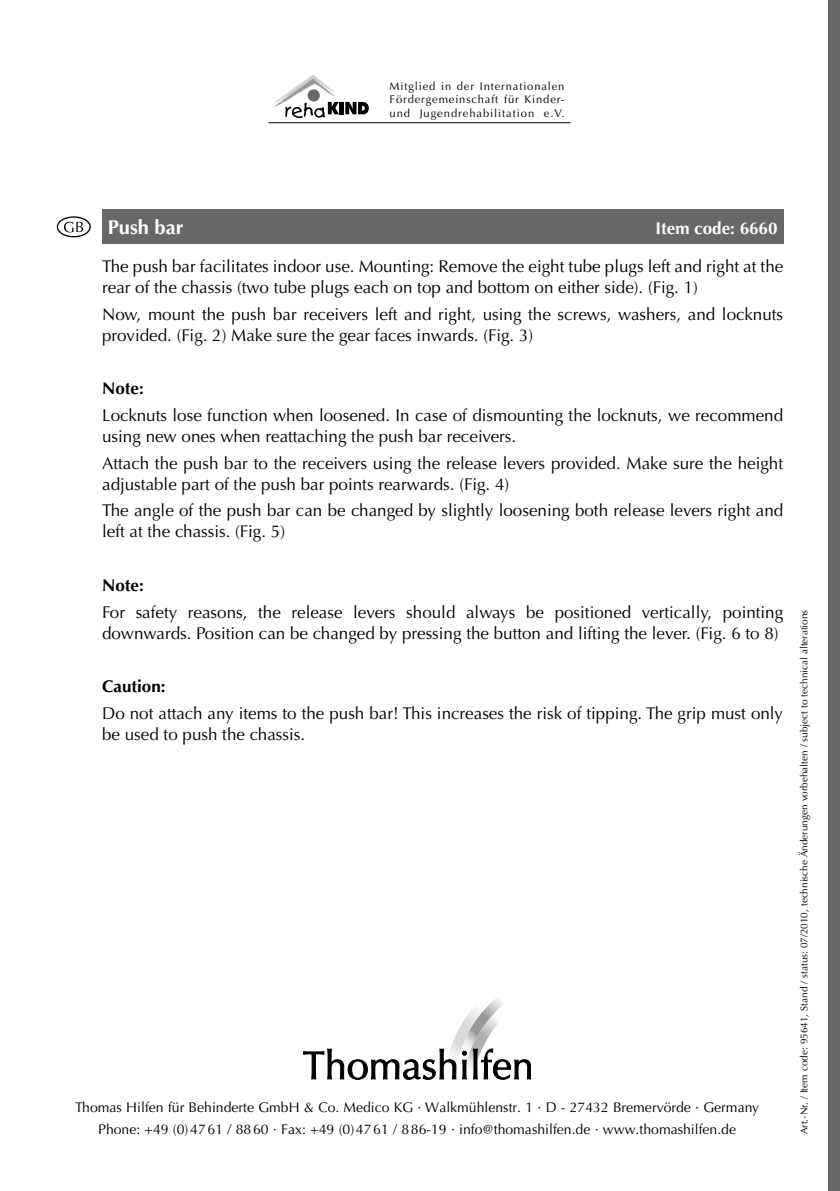
<style>
.page{position:relative;width:840px;height:1191px;background:#fff}
.page>*{position:absolute;margin:0;border:0;box-sizing:border-box;transform-origin:0 0}
.t1{font:700 20px "Optima";color:#fff}
.t2{font:17px/21px "Optima";color:#000}
.t3{font:700 17px "Optima";color:#000}
.t4{font:700 17px "Optima";color:#fff}
.t5{font:14px/22px "Optima";color:#000;text-align:center}
.t6{font:11.2px/13.4px "Optima";letter-spacing:.08em;color:#000;text-align:justify}
.t7{font:10px "Optima";color:#000}
</style>
<div class="page">
<div style="left:828px;top:0;width:11px;height:1191px;background:#686868"></div>
<svg style="left:303px;top:998px;width:227px;height:81px"></svg>
<hr style="left:339px;top:102px;width:4px;height:12px;background:#000">
<svg style="left:345px;top:102px;width:23px;height:12px"></svg>
<svg style="left:285px;top:102px;width:54px;height:16px"></svg>
<img style="left:307px;top:75px;width:12px;height:4px">
<img style="left:272px;top:79px;width:64px;height:29px">
<div style="left:307px;top:89px;width:12px;height:13px;background:#686868;border-radius:50%"></div>
<hr style="left:268px;top:122px;width:302px;height:1px;background:#000">
<div style="left:102px;top:210px;width:680px;height:34px;background:#686868"></div>
<svg style="left:57px;top:216px;width:34px;height:21px"></svg>
<p class="t6" style="left:389px;top:80px;width:176px">Mitglied in der Internationalen Fördergemeinschaft für Kinder&shy;und Jugendrehabilitation e.V.</p>
<p class="t1" style="left:108px;top:216px;width:77px">Push bar</p>
<p class="t4" style="left:655px;top:219px;width:123px">Item code: 6660</p>
<p class="t2" style="left:102px;top:256px;width:682px">The push bar facilitates indoor use. Mounting: Remove the eight tube plugs left and right at the rear of the chassis (two tube plugs each on top and bottom on either side). (Fig. 1)</p>
<p class="t2" style="left:102px;top:304px;width:682px">Now, mount the push bar receivers left and right, using the screws, washers, and locknuts provided. (Fig. 2) Make sure the gear faces inwards. (Fig. 3)</p>
<p class="t3" style="left:102px;top:379px;width:43px">Note:</p>
<p class="t2" style="left:102px;top:405px;width:682px">Locknuts lose function when loosened. In case of dismounting the locknuts, we recommend using new ones when reattaching the push bar receivers.</p>
<p class="t2" style="left:102px;top:453px;width:682px">Attach the push bar to the receivers using the release levers provided. Make sure the height adjustable part of the push bar points rearwards. (Fig. 4)</p>
<p class="t2" style="left:102px;top:500px;width:682px">The angle of the push bar can be changed by slightly loosening both release levers right and left at the chassis. (Fig. 5)</p>
<p class="t3" style="left:102px;top:575px;width:43px">Note:</p>
<p class="t2" style="left:102px;top:601px;width:682px">For safety reasons, the release levers should always be positioned vertically, pointing downwards. Position can be changed by pressing the button and lifting the lever. (Fig. 6 to 8)</p>
<p class="t3" style="left:102px;top:676px;width:65px">Caution:</p>
<p class="t2" style="left:102px;top:702px;width:682px">Do not attach any items to the push bar! This increases the risk of tipping. The grip must only be used to push the chassis.</p>
<p class="t5" style="left:75px;top:1096px;width:685px">Thomas Hilfen für Behinderte GmbH &amp; Co. Medico KG · Walkmühlenstr. 1 · D - 27432 Bremervörde · Germany<br>Phone: +49 (0)4761 / 8860 · Fax: +49 (0)4761 / 886-19 · info@thomashilfen.de · www.thomashilfen.de</p>
<p class="t7" style="left:797px;top:1134px;width:526px;rotate:-90deg">Art.-Nr. / Item code: 95641, Stand / status: 07/2010, technische Änderungen vorbehalten / subject to technical alterations</p>
</div>
